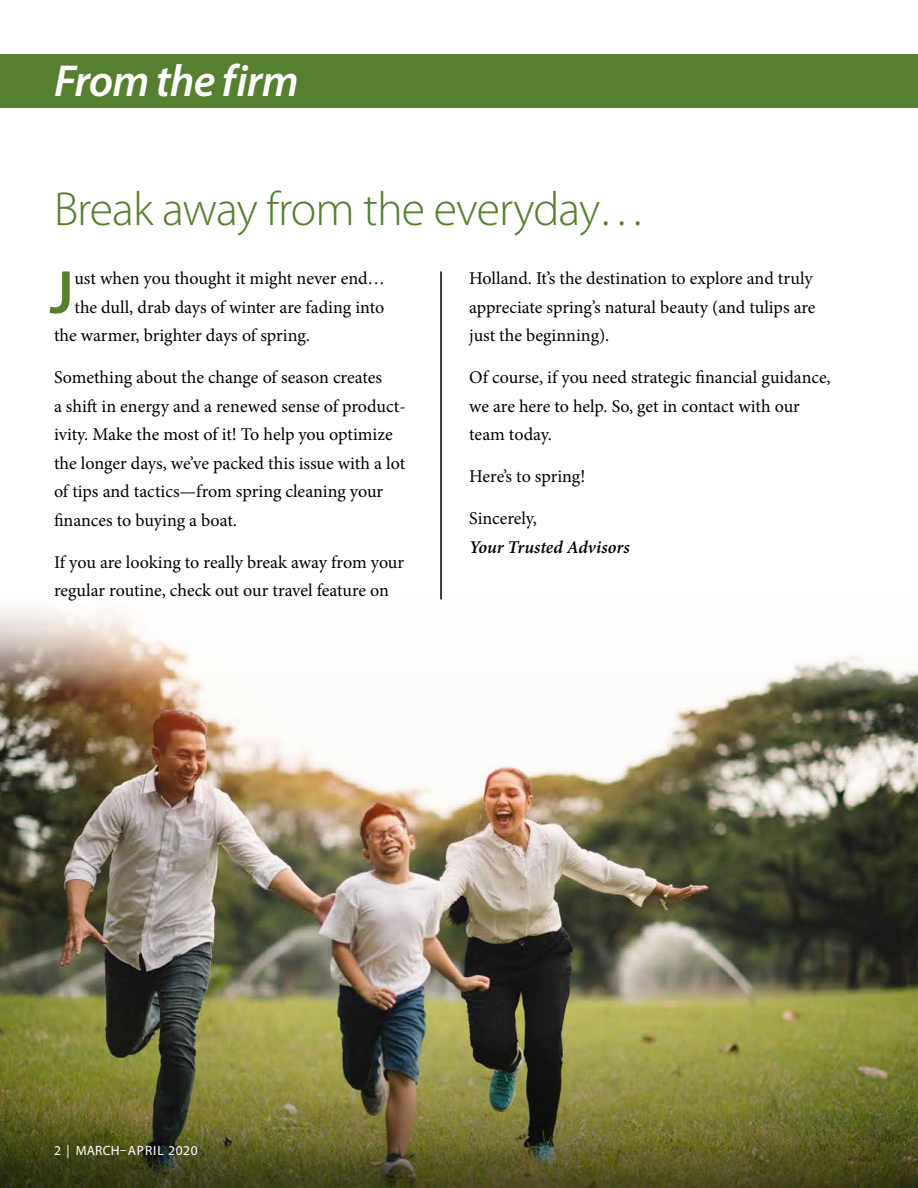
<style>
.page{position:relative;width:918px;height:1188px;background:#fff}
.page>*{position:absolute;margin:0;border:0;box-sizing:border-box;transform-origin:0 0}
.t1{font:600 61.5px "Myriad Pro";color:#56802f}
.t2{font:300 48px "Myriad Pro";letter-spacing:-.02em;color:#56802f}
.t3{font:italic 600 45px "Myriad Pro";letter-spacing:-.02em;color:#fff}
.t4{font:18px/28.5px "Minion Pro";letter-spacing:-.005em;color:#000}
.t5{font:italic 600 18px "Minion Pro";letter-spacing:-.005em;color:#000}
.t6{font:13.5px "Myriad Pro";letter-spacing:.05em;color:#fff}
</style>
<div class="page">
<img style="left:0;top:599px;width:918px;height:348px">
<img style="left:0;top:947px;width:918px;height:241px">
<hr style="left:440px;top:271px;width:2px;height:328px;background:#000">
<div style="left:0;top:54px;width:918px;height:54px;background:#56802f"></div>
<h3 class="t3" style="left:54px;top:53px;width:246px">From the f irm</h3>
<h2 class="t2" style="left:54px;top:183px;width:593px">Break away from the everyday…</h2>
<h1 class="t1" style="left:50px;top:253px;width:26px">J</h1>
<p class="t4" style="left:469px;top:265px;width:348px">Holland. It’s the destination to explore and truly appreciate spring’s natural beauty (and tulips are just the beginning).</p>
<p class="t4" style="left:469px;top:364px;width:363px">Of course, if you need strategic financial guidance, we are here to help. So, get in contact with our team today.</p>
<p class="t4" style="left:469px;top:462px;width:118px">Here’s to spring!</p>
<p class="t4" style="left:469px;top:504px;width:69px">Sincerely,</p>
<p class="t5" style="left:469px;top:535px;width:162px">Your Trusted Advisors</p>
<p class="t4" style="left:74px;top:265px;width:312px">ust when you thought it might never end…</p>
<p class="t4" style="left:74px;top:293px;width:311px">the dull, drab days of winter are fading into</p>
<p class="t4" style="left:54px;top:322px;width:258px">the warmer, brighter days of spring.</p>
<p class="t4" style="left:54px;top:364px;width:353px">Something about the change of season creates<br>a shift in energy and a renewed sense of product&shy;ivity. Make the most of it! To help you optimize the longer days, we’ve packed this issue with a lot of tips and tactics—from spring cleaning your finances to buying a boat.</p>
<p class="t4" style="left:54px;top:548px;width:352px">If you are looking to really break away from your regular routine, check out our travel feature on</p>
<p class="t6" style="left:54px;top:1142px;width:145px">2 | MARCH–APRIL 2020</p>
</div>
